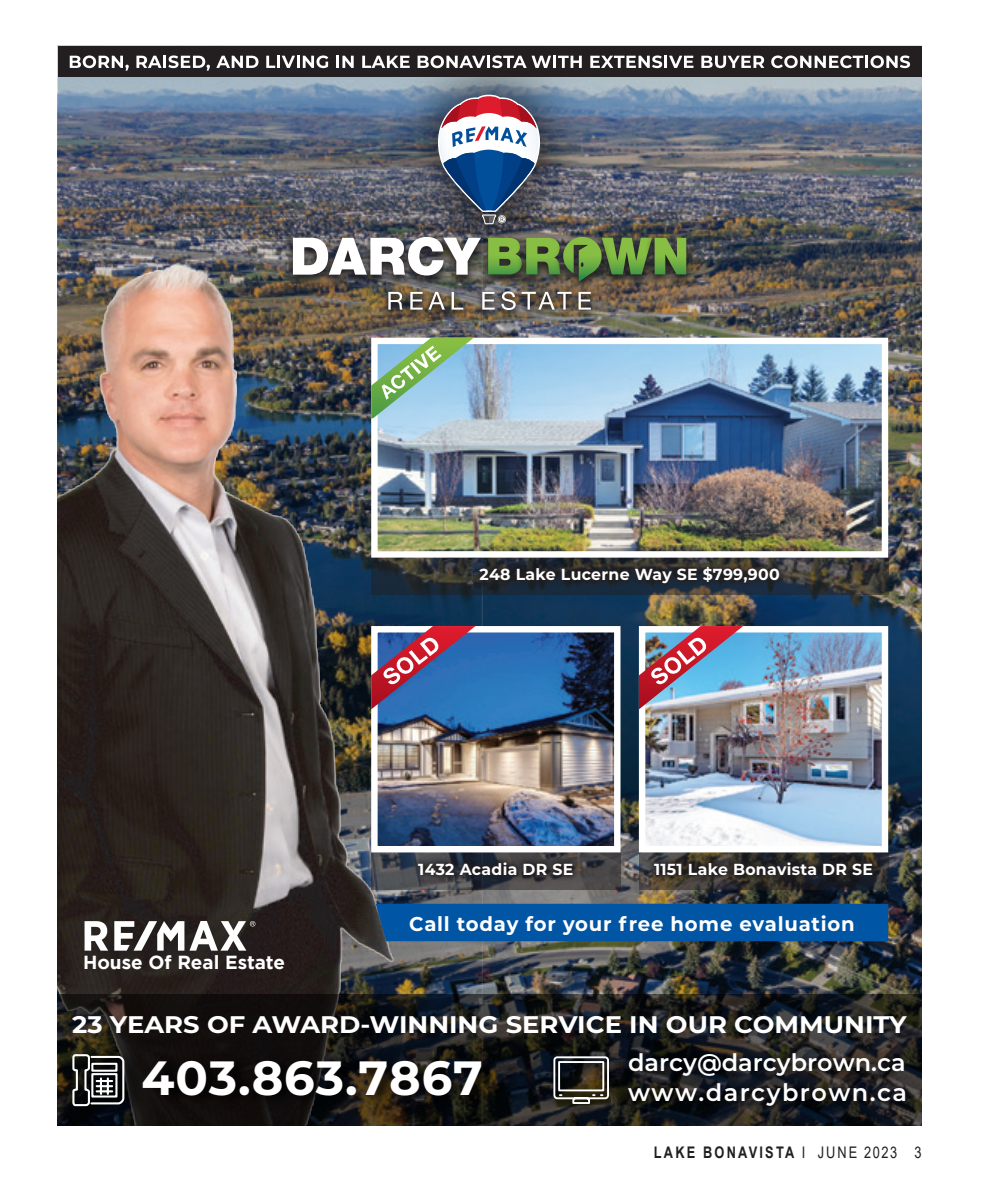
<style>
.page{position:relative;width:990px;height:1188px;background:#fff}
.page>*{position:absolute;margin:0;border:0;box-sizing:border-box;transform-origin:0 0}
.t1{font:700 48px "Montserrat";letter-spacing:.02em;color:#fff}
.t2{font:700 24px "Montserrat";color:#fff;scale:1.08 1}
.t3{font:600 24px "Montserrat";color:#fff}
.t4{font:600 24px "Montserrat";letter-spacing:.06em;color:#fff}
.t5{font:700 20px "Montserrat";letter-spacing:.04em;color:#fff}
.t6{font:700 18.8px "Gotham";color:#fff}
.t7{font:700 16px "Montserrat";letter-spacing:.02em;color:#fff}
.t8{font:700 16px "Arial";letter-spacing:.175em;color:#231f20;scale:.8 1}
.s1{font-weight:400}
</style>
<div class="page">
<img style="left:58px;top:77px;width:864px;height:917px">
<img style="left:58px;top:240px;width:425px;height:754px">
<svg style="left:58px;top:994px;width:864px;height:132px;background:#1a1a1a"></svg>
<img style="left:367px;top:77px;width:245px;height:219px">
<svg style="left:438px;top:95px;width:102px;height:129px"></svg>
<img style="left:605px;top:1041px;width:306px;height:85px">
<img style="left:541px;top:1047px;width:80px;height:72px">
<svg style="left:552px;top:1055px;width:58px;height:50px;background:#55534c"></svg>
<img style="left:73px;top:1043px;width:428px;height:83px">
<svg style="left:71px;top:1053px;width:54px;height:54px"></svg>
<div style="left:58px;top:46px;width:864px;height:31px;background:#231f20"></div>
<svg style="left:70px;top:55px;width:59px;height:16px"></svg>
<svg style="left:136px;top:55px;width:74px;height:16px"></svg>
<svg style="left:216px;top:56px;width:42px;height:12px"></svg>
<svg style="left:266px;top:55px;width:62px;height:13px"></svg>
<svg style="left:336px;top:56px;width:18px;height:12px"></svg>
<svg style="left:362px;top:56px;width:48px;height:12px"></svg>
<svg style="left:418px;top:55px;width:164px;height:13px"></svg>
<svg style="left:590px;top:55px;width:103px;height:13px"></svg>
<svg style="left:701px;top:56px;width:63px;height:12px"></svg>
<svg style="left:771px;top:55px;width:139px;height:13px"></svg>
<img style="left:61px;top:897px;width:238px;height:100px">
<svg style="left:85px;top:921px;width:170px;height:30px"></svg>
<svg style="left:381px;top:289px;width:217px;height:31px;background:#675c4e"></svg>
<svg style="left:388px;top:291px;width:203px;height:19px;background:#7f7870"></svg>
<svg style="left:489px;top:232px;width:28px;height:57px"></svg>
<svg style="left:611px;top:232px;width:34px;height:57px"></svg>
<svg style="left:645px;top:232px;width:51px;height:57px"></svg>
<svg style="left:517px;top:232px;width:37px;height:57px"></svg>
<svg style="left:554px;top:232px;width:57px;height:62px"></svg>
<svg style="left:489px;top:237px;width:197px;height:45px;background:#60813f"></svg>
<svg style="left:283px;top:232px;width:206px;height:57px;background:#535150"></svg>
<svg style="left:293px;top:237px;width:188px;height:39px"></svg>
<div style="left:376px;top:904px;width:512px;height:37px;background:#0155a5"></div>
<svg style="left:371px;top:856px;width:250px;height:34px;background:#494a4d"></svg>
<svg style="left:639px;top:856px;width:249px;height:34px;background:#333131"></svg>
<svg style="left:371px;top:561px;width:517px;height:34px;background:#303537"></svg>
<img style="left:368px;top:623px;width:256px;height:233px">
<img style="left:636px;top:623px;width:255px;height:233px">
<img style="left:368px;top:334px;width:523px;height:227px">
<svg style="left:411px;top:855px;width:169px;height:28px;background:#333237"></svg>
<svg style="left:647px;top:855px;width:233px;height:28px;background:#2c2927"></svg>
<svg style="left:472px;top:560px;width:314px;height:30px;background:#24282d"></svg>
<svg style="left:371px;top:626px;width:104px;height:83px;background:#736998"></svg>
<img style="left:639px;top:626px;width:104px;height:83px">
<svg style="left:371px;top:338px;width:103px;height:80px;background:#9bc8bd"></svg>
<p class="t7" style="left:480px;top:563px;width:302px">248 Lake Lucerne Way SE $799,900</p>
<p class="t7" style="left:418px;top:858px;width:157px">1432 Acadia DR SE</p>
<p class="t7" style="left:654px;top:858px;width:221px">1151 Lake Bonavista DR SE</p>
<p class="t6" style="left:83px;top:952px;width:204px">House Of Real Estate</p>
<p class="t5" style="left:409px;top:909px;width:447px">Call today for your free home evaluation</p>
<h2 class="t2" style="left:72px;top:1007px;width:774px">23 YEARS OF AWARD-WINNING SERVICE IN OUR COMMUNITY</h2>
<h2 class="t3" style="left:628px;top:1046px;width:279px">darcy@darcybrown.ca</h2>
<h1 class="t1" style="left:141px;top:1043px;width:343px">403.863.7867</h1>
<h2 class="t4" style="left:628px;top:1076px;width:280px">www.darcybrown.ca</h2>
<p class="t8" style="left:654px;top:1141px;width:336px">LAKE BONAVISTA <span class="s1">I JUNE 2023 3</span></p>
</div>
